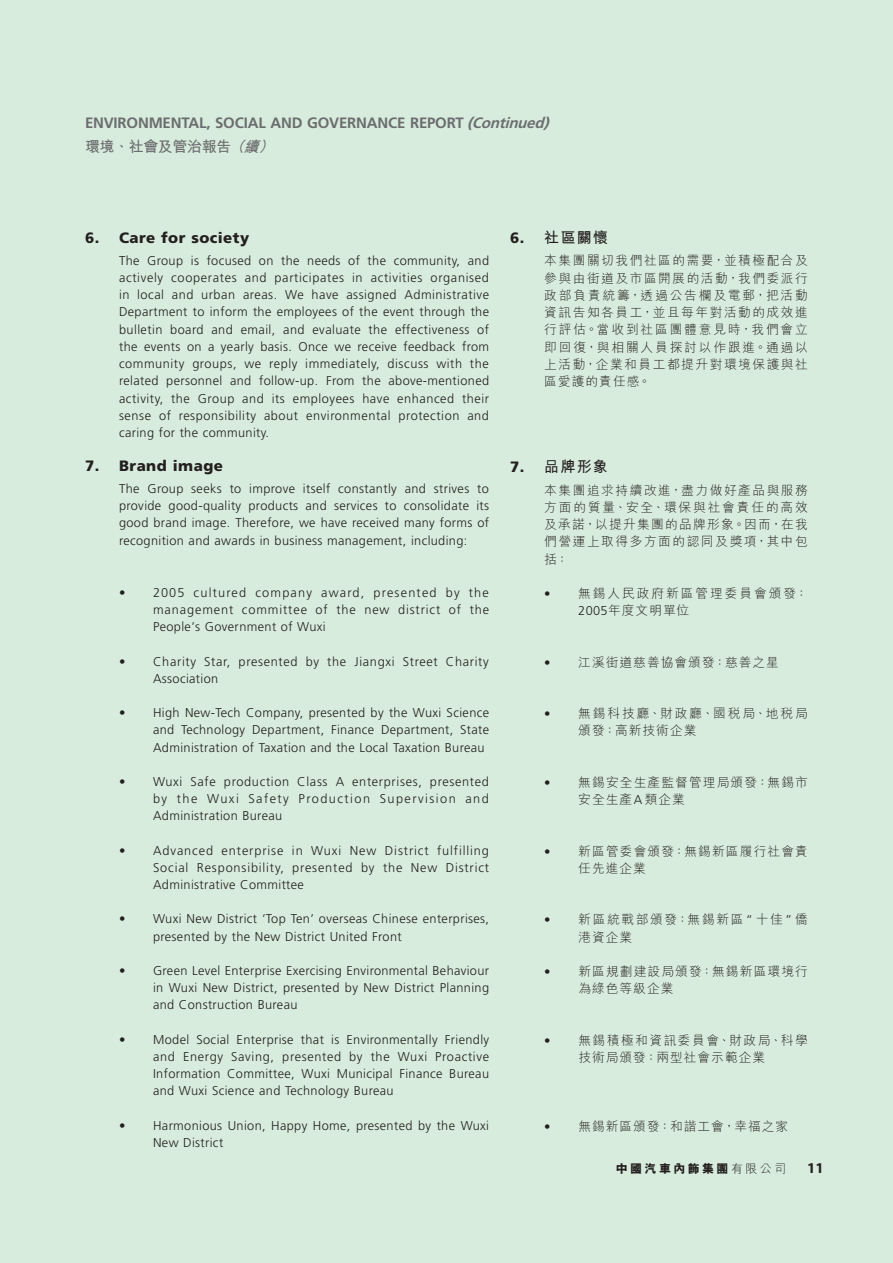
<style>
.page{position:relative;width:893px;height:1263px;background:#d8ecdd}
.page>*{position:absolute;margin:0;border:0;box-sizing:border-box;transform-origin:0 0}
.t1{font:700 15px "Frutiger LT Std";letter-spacing:-.015em;color:#6c6d70}
.t2{font:900 15px "Frutiger LT Std";letter-spacing:.03em;color:#231f20}
.t3{font:700 15px "M Hei HK";letter-spacing:-.03em;color:#6c6d70}
.t4{font:700 15px "M Hei HK";letter-spacing:.08em;color:#231f20}
.t5{font:700 15px "Myriad Pro";color:#231f20}
.t6{font:300 12.75px/17.2px "Frutiger LT Std";letter-spacing:.03em;color:#231f20;text-align:justify}
.t7{font:300 12.75px/17.2px "M Hei HK";letter-spacing:.095em;color:#231f20}
.t8{font:300 12.75px/17.2px "Frutiger LT Std";letter-spacing:.055em;color:#231f20}
.t9{font:300 12.75px/17.2px "M Hei HK";letter-spacing:.115em;color:#231f20}
.t10{font:300 12.75px/17.2px "M Hei HK";letter-spacing:.15em;color:#231f20}
.t11{font:300 12.75px/17.2px "M Hei HK";letter-spacing:.145em;color:#231f20}
.t12{font:300 12.75px/17.2px "M Hei HK";letter-spacing:.13em;color:#231f20}
.t13{font:800 12px "M Hei HK";letter-spacing:.2em;color:#231f20}
.s1{font-style:italic}
.s2{font-family:"Frutiger LT Std";font-weight:900}
.s3{font-family:"Frutiger LT Std"}
.s4{font-weight:300}
</style>
<div class="page">
<p class="t1" style="left:85px;top:114px;width:470px">ENVIRONMENTAL, SOCIAL AND GOVERNANCE REPORT <span class="s1">(continued)</span></p>
<p class="t3" style="left:85px;top:136px;width:195px">環境、社會及管治報告<span class="s1">（續）</span></p>
<p class="t2" style="left:85px;top:229px;width:166px">6. Care for society</p>
<p class="t6" style="left:119px;top:252px;width:372px">The Group is focused on the needs of the community, and actively cooperates and participates in activities organised in local and urban areas. We have assigned Administrative Department to inform the employees of the event through the bulletin board and email, and evaluate the effectiveness of the events on a yearly basis. Once we receive feedback from community groups, we reply immediately, discuss with the related personnel and follow-up. From the above-mentioned activity, the Group and its employees have enhanced their sense of responsibility about environmental protection and caring for the community.</p>
<p class="t2" style="left:85px;top:457px;width:139px">7. Brand image</p>
<p class="t6" style="left:119px;top:480px;width:372px">The Group seeks to improve itself constantly and strives to provide good-quality products and services to consolidate its good brand image. Therefore, we have received many forms of recognition and awards in business management, including:</p>
<p class="t6" style="left:153px;top:584px;width:338px;text-indent:-34px">• 2005 cultured company award, presented by the management committee of the new district of the People’s Government of Wuxi</p>
<p class="t8" style="left:153px;top:653px;width:337px;text-indent:-34px">• Charity Star, presented by the Jiangxi Street Charity<br>Association</p>
<p class="t6" style="left:153px;top:704px;width:338px;text-indent:-34px">• High New-Tech Company, presented by the Wuxi Science and Technology Department, Finance Department, State Administration of Taxation and the Local Taxation Bureau</p>
<p class="t6" style="left:153px;top:773px;width:337px;text-indent:-34px">• Wuxi Safe production Class A enterprises, presented by the Wuxi Safety Production Supervision and Administration Bureau</p>
<p class="t6" style="left:153px;top:842px;width:337px;text-indent:-34px">• Advanced enterprise in Wuxi New District fulfilling Social Responsibility, presented by the New District Administrative Committee</p>
<p class="t6" style="left:153px;top:910px;width:337px;text-indent:-34px">• Wuxi New District ‘Top Ten’ overseas Chinese enterprises, presented by the New District United Front</p>
<p class="t6" style="left:153px;top:962px;width:337px;text-indent:-34px">• Green Level Enterprise Exercising Environmental Behaviour in Wuxi New District, presented by New District Planning and Construction Bureau</p>
<p class="t6" style="left:153px;top:1031px;width:338px;text-indent:-34px">• Model Social Enterprise that is Environmentally Friendly and Energy Saving, presented by the Wuxi Proactive Information Committee, Wuxi Municipal Finance Bureau and Wuxi Science and Technology Bureau</p>
<p class="t6" style="left:153px;top:1117px;width:338px;text-indent:-34px">• Harmonious Union, Happy Home, presented by the Wuxi<br>New District</p>
<p class="t4" style="left:510px;top:227px;width:99px"><span class="s2">6.</span> 社區關懷</p>
<p class="t7" style="left:544px;top:252px;width:265px;text-align:justify">本集團關切我們社區的需要，並積極配合及參與由街道及市區開展的活動，我們委派行政部負責統籌，透過公告欄及電郵，把活動資訊告知各員工，並且每年對活動的成效進行評估。當收到社區團體意見時，我們會立即回復，與相關人員探討以作跟進。通過以上活動，企業和員工都提升對環境保護與社區愛護的責任感。</p>
<p class="t4" style="left:510px;top:456px;width:99px"><span class="s2">7.</span> 品牌形象</p>
<p class="t7" style="left:544px;top:481px;width:265px;text-align:justify">本集團追求持續改進，盡力做好產品與服務方面的質量、安全、環保與社會責任的高效及承諾，以提升集團的品牌形象。因而，在我們營運上取得多方面的認同及獎項，其中包括：</p>
<p class="t10" style="left:578px;top:584px;width:231px;text-indent:-34px"><span class="s3">•</span> 無錫人民政府新區管理委員會頒發：<br><span class="s3">2005</span>年度文明單位</p>
<p class="t7" style="left:544px;top:653px;width:236px"><span class="s3">•</span> 江溪街道慈善協會頒發：慈善之星</p>
<p class="t11" style="left:578px;top:705px;width:231px;text-indent:-34px"><span class="s3">•</span> 無錫科技廳、財政廳、國稅局、地稅局頒發：高新技術企業</p>
<p class="t7" style="left:578px;top:773px;width:231px;text-indent:-34px"><span class="s3">•</span> 無錫安全生產監督管理局頒發：無錫市安全生產<span class="s3">A</span>類企業</p>
<p class="t7" style="left:578px;top:842px;width:231px;text-indent:-34px"><span class="s3">•</span> 新區管委會頒發：無錫新區履行社會責任先進企業</p>
<p class="t12" style="left:578px;top:911px;width:231px;text-indent:-34px"><span class="s3">•</span> 新區統戰部頒發：無錫新區<span class="s3">“</span>十佳<span class="s3">”</span>僑港資企業</p>
<p class="t7" style="left:578px;top:962px;width:231px;text-indent:-34px"><span class="s3">•</span> 新區規劃建設局頒發：無錫新區環境行為綠色等級企業</p>
<p class="t9" style="left:578px;top:1031px;width:231px;text-indent:-34px"><span class="s3">•</span> 無錫積極和資訊委員會、財政局、科學技術局頒發：兩型社會示範企業</p>
<p class="t7" style="left:544px;top:1117px;width:245px"><span class="s3">•</span> 無錫新區頒發：和諧工會，幸福之家</p>
<p class="t13" style="left:616px;top:1163px;width:172px">中國汽車內飾集團<span class="s4">有限公司</span></p>
<p class="t5" style="left:807px;top:1159px;width:18px">11</p>
</div>
